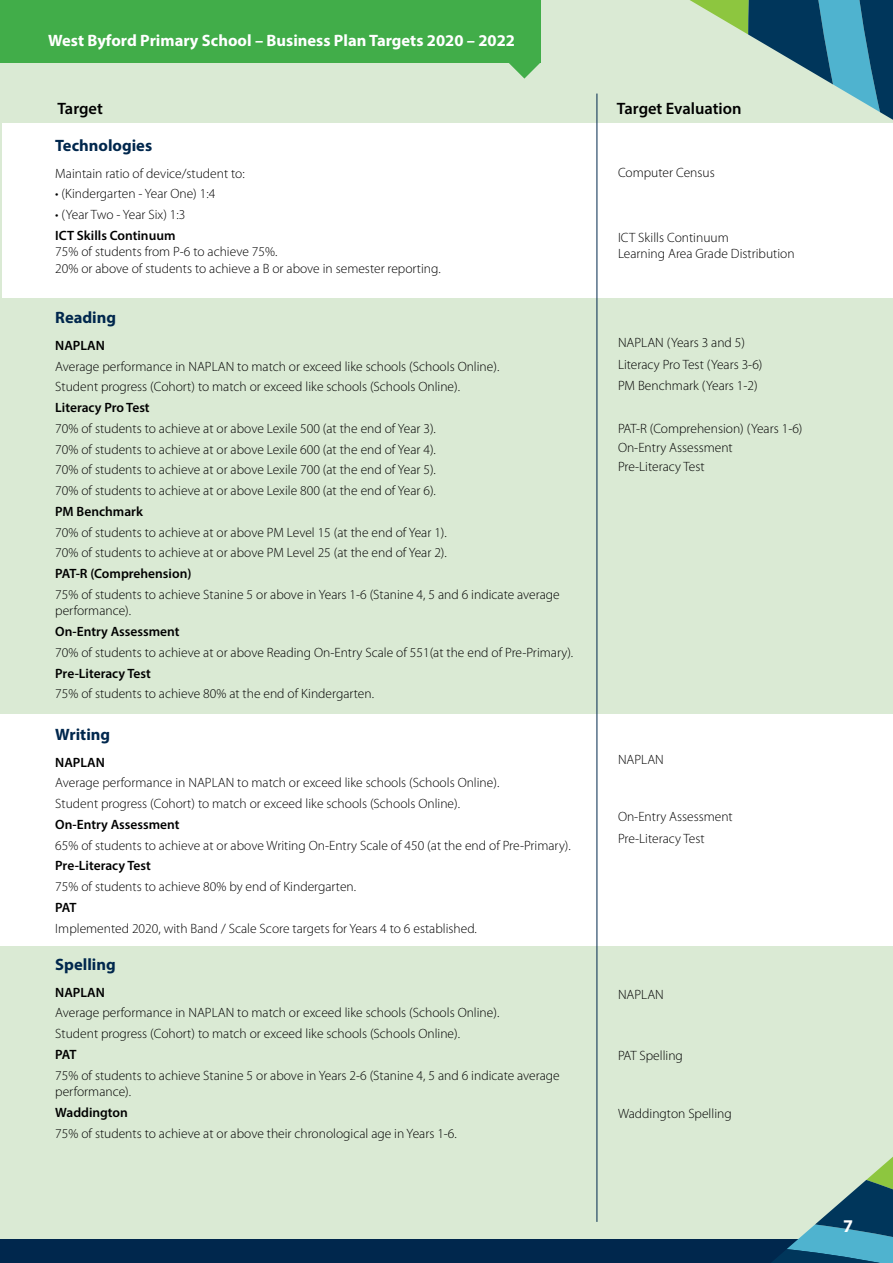
<style>
.page{position:relative;width:893px;height:1263px;background:#fff}
.page>*{position:absolute;margin:0;border:0;box-sizing:border-box;transform-origin:0 0}
.t1{font:700 18px "Myriad Pro";color:#fff}
.t2{font:700 16.5px "Myriad Pro";color:#fff}
.t3{font:700 16.5px "Myriad Pro";color:#00274d}
.t4{font:600 16.5px "Myriad Pro";color:#000}
.t5{font:300 13.5px/20.7px "Myriad Pro";color:#000}
.t6{font:600 13.5px "Myriad Pro";color:#000}
</style>
<div class="page">
<div style="left:0;top:0;width:893px;height:1256px;background:#daead4"></div>
<div style="left:0;top:1239px;width:893px;height:24px;background:#00274d"></div>
<svg style="left:772px;top:1157px;width:121px;height:106px"></svg>
<div style="left:0;top:0;width:541px;height:62px;background:#41ad49"></div>
<svg style="left:508px;top:62px;width:33px;height:17px"></svg>
<svg style="left:690px;top:0;width:203px;height:120px"></svg>
<div style="left:2px;top:123px;width:891px;height:175px;background:#fff"></div>
<div style="left:0;top:714px;width:893px;height:232px;background:#fff"></div>
<hr style="left:597px;top:94px;width:1px;height:1128px;background:#00274d">
<p class="t2" style="left:48px;top:30px;width:468px">West Byford Primary School – Business Plan Targets 2020 – 2022</p>
<p class="t4" style="left:57px;top:98px;width:47px">Target</p>
<p class="t4" style="left:617px;top:98px;width:126px">Target Evaluation</p>
<p class="t3" style="left:55px;top:134px;width:98px">Technologies</p>
<p class="t5" style="left:55px;top:163px;width:191px">Maintain ratio of device/student to:</p>
<p class="t5" style="left:55px;top:184px;width:162px">• (Kindergarten - Year One) 1:4</p>
<p class="t5" style="left:55px;top:204px;width:132px">• (Year Two - Year Six) 1:3</p>
<p class="t6" style="left:55px;top:227px;width:122px">ICT Skills Continuum</p>
<p class="t5" style="left:55px;top:244px;width:387px;line-height:16.2px">75% of students from P-6 to achieve 75%.<br>20% or above of students to achieve a B or above in semester reporting.</p>
<p class="t3" style="left:55px;top:307px;width:62px">Reading</p>
<p class="t6" style="left:55px;top:337px;width:51px">NAPLAN</p>
<p class="t5" style="left:55px;top:356px;width:446px">Average performance in NAPLAN to match or exceed like schools (Schools Online).<br>Student progress (Cohort) to match or exceed like schools (Schools Online).</p>
<p class="t6" style="left:55px;top:399px;width:96px">Literacy Pro Test</p>
<p class="t5" style="left:55px;top:418px;width:382px;text-align:justify">70% of students to achieve at or above Lexile 500 (at the end of Year 3).<br>70% of students to achieve at or above Lexile 600 (at the end of Year 4).<br>70% of students to achieve at or above Lexile 700 (at the end of Year 5).<br>70% of students to achieve at or above Lexile 800 (at the end of Year 6).</p>
<p class="t6" style="left:55px;top:503px;width:89px">PM Benchmark</p>
<p class="t5" style="left:55px;top:522px;width:393px">70% of students to achieve at or above PM Level 15 (at the end of Year 1).<br>70% of students to achieve at or above PM Level 25 (at the end of Year 2).</p>
<p class="t6" style="left:55px;top:565px;width:138px">PAT-R (Comprehension)</p>
<p class="t5" style="left:55px;top:586px;width:506px;line-height:16.5px">75% of students to achieve Stanine 5 or above in Years 1-6 (Stanine 4, 5 and 6 indicate average performance).</p>
<p class="t6" style="left:55px;top:623px;width:126px">On-Entry Assessment</p>
<p class="t5" style="left:55px;top:642px;width:519px">70% of students to achieve at or above Reading On-Entry Scale of 551(at the end of Pre-Primary).</p>
<p class="t6" style="left:55px;top:664px;width:97px">Pre-Literacy Test</p>
<p class="t5" style="left:55px;top:684px;width:320px">75% of students to achieve 80% at the end of Kindergarten.</p>
<p class="t3" style="left:55px;top:723px;width:56px">Writing</p>
<p class="t6" style="left:55px;top:753px;width:51px">NAPLAN</p>
<p class="t5" style="left:55px;top:773px;width:446px">Average performance in NAPLAN to match or exceed like schools (Schools Online).<br>Student progress (Cohort) to match or exceed like schools (Schools Online).</p>
<p class="t6" style="left:55px;top:816px;width:126px">On-Entry Assessment</p>
<p class="t5" style="left:55px;top:835px;width:517px">65% of students to achieve at or above Writing On-Entry Scale of 450 (at the end of Pre-Primary).</p>
<p class="t6" style="left:55px;top:857px;width:97px">Pre-Literacy Test</p>
<p class="t5" style="left:55px;top:876px;width:302px">75% of students to achieve 80% by end of Kindergarten.</p>
<p class="t6" style="left:55px;top:899px;width:23px">PAT</p>
<p class="t5" style="left:55px;top:918px;width:423px">Implemented 2020, with Band / Scale Score targets for Years 4 to 6 established.</p>
<p class="t3" style="left:55px;top:954px;width:62px">Spelling</p>
<p class="t6" style="left:55px;top:983px;width:51px">NAPLAN</p>
<p class="t5" style="left:55px;top:1003px;width:446px">Average performance in NAPLAN to match or exceed like schools (Schools Online).<br>Student progress (Cohort) to match or exceed like schools (Schools Online).</p>
<p class="t6" style="left:55px;top:1046px;width:23px">PAT</p>
<p class="t5" style="left:55px;top:1067px;width:506px;line-height:16.5px">75% of students to achieve Stanine 5 or above in Years 2-6 (Stanine 4, 5 and 6 indicate average performance).</p>
<p class="t6" style="left:55px;top:1104px;width:74px">Waddington</p>
<p class="t5" style="left:55px;top:1123px;width:403px">75% of students to achieve at or above their chronological age in Years 1-6.</p>
<p class="t5" style="left:618px;top:163px;width:98px">Computer Census</p>
<p class="t5" style="left:618px;top:230px;width:178px;line-height:16.2px">ICT Skills Continuum<br>Learning Area Grade Distribution</p>
<p class="t5" style="left:618px;top:332px;width:146px;line-height:22.2px">NAPLAN (Years 3 and 5)<br>Literacy Pro Test (Years 3-6)</p>
<p class="t5" style="left:618px;top:375px;width:141px">PM Benchmark (Years 1-2)</p>
<p class="t5" style="left:618px;top:419px;width:186px;line-height:19.2px">PAT-R (Comprehension) (Years 1-6)<br>On-Entry Assessment<br>Pre-Literacy Test</p>
<p class="t5" style="left:618px;top:749px;width:47px">NAPLAN</p>
<p class="t5" style="left:618px;top:805px;width:116px;line-height:22.2px">On-Entry Assessment<br>Pre-Literacy Test</p>
<p class="t5" style="left:618px;top:985px;width:47px">NAPLAN</p>
<p class="t5" style="left:618px;top:1045px;width:66px">PAT Spelling</p>
<p class="t5" style="left:618px;top:1103px;width:115px">Waddington Spelling</p>
<h1 class="t1" style="left:843px;top:1214px;width:11px">7</h1>
</div>
